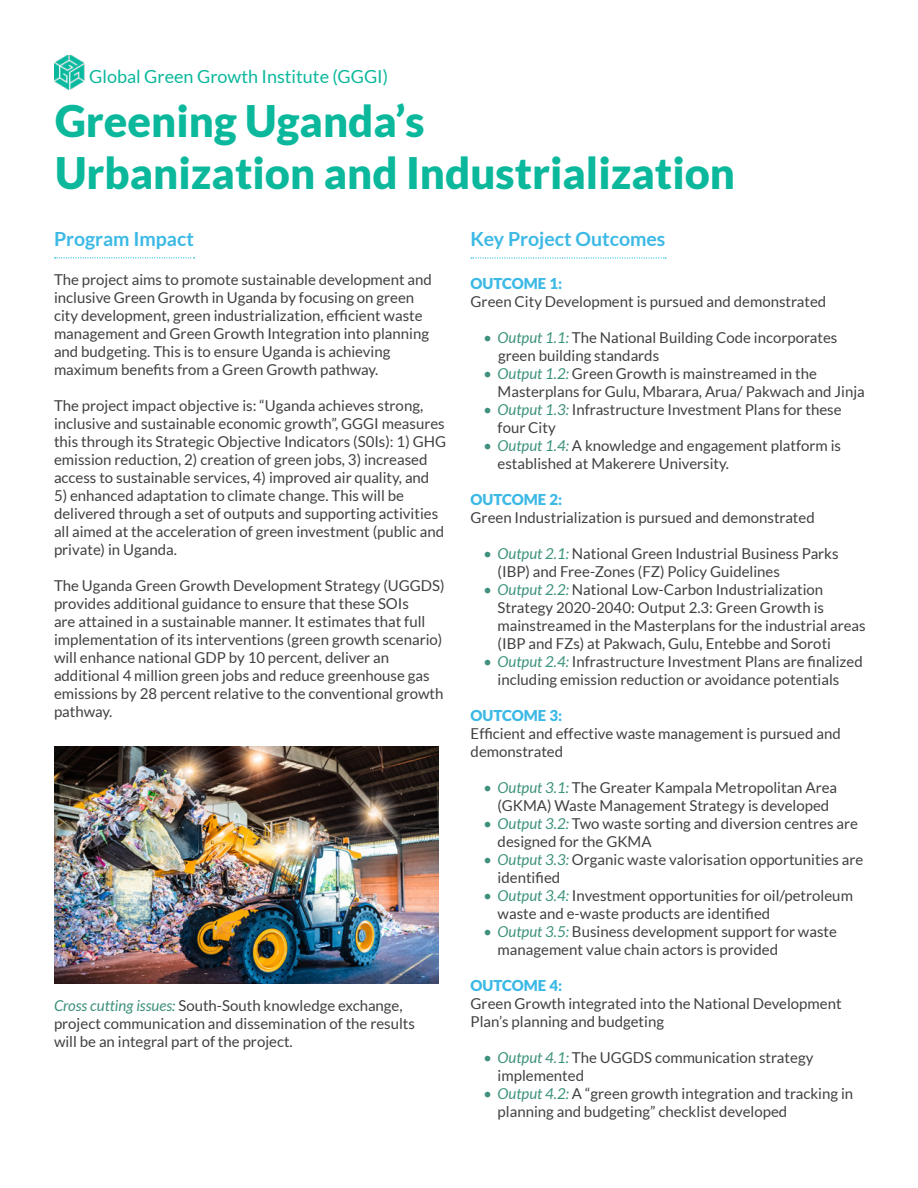
<style>
.page{position:relative;width:918px;height:1188px;background:#fff}
.page>*{position:absolute;margin:0;border:0;box-sizing:border-box;transform-origin:0 0}
.t1{font:900 43.5px/52.2px "Lato";color:#0bb89c}
.t2{font:700 19.5px "Lato";color:#3cb9e5}
.t3{font:18px "Lato";color:#0bb89c}
.t4{font:15px/18px "Lato";color:#414042}
.t5{font:900 15px "Lato";color:#3cb9e5}
.s1{font-style:italic;color:#3d917c}
</style>
<div class="page">
<svg style="left:471px;top:257px;width:195px;height:2px"></svg>
<svg style="left:55px;top:257px;width:139px;height:1px"></svg>
<img style="left:54px;top:55px;width:30px;height:34px">
<img style="left:54px;top:746px;width:384px;height:238px">
<p class="t3" style="left:89px;top:67px;width:300px">Global Green Growth Institute (GGGI)</p>
<h1 class="t1" style="left:55px;top:94px;width:682px">Greening Uganda’s<br>Urbanization and Industrialization</h1>
<h2 class="t2" style="left:54px;top:228px;width:142px">Program Impact</h2>
<p class="t4" style="left:54px;top:271px;width:379px">The project aims to promote sustainable development and inclusive Green Growth in Uganda by focusing on green city development, green industrialization, efficient waste management and Green Growth Integration into planning and budgeting. This is to ensure Uganda is achieving maximum benefits from a Green Growth pathway.</p>
<p class="t4" style="left:54px;top:397px;width:394px">The project impact objective is: “Uganda achieves strong, inclusive and sustainable economic growth”, GGGI measures this through its Strategic Objective Indicators (S0Is): 1) GHG emission reduction, 2) creation of green jobs, 3) increased access to sustainable services, 4) improved air quality, and</p>
<p class="t4" style="left:54px;top:487px;width:392px">5) enhanced adaptation to climate change. This will be delivered through a set of outputs and supporting activities all aimed at the acceleration of green investment (public and private) in Uganda.</p>
<p class="t4" style="left:54px;top:577px;width:392px">The Uganda Green Growth Development Strategy (UGGDS) provides additional guidance to ensure that these SOIs<br>are attained in a sustainable manner. It estimates that full implementation of its interventions (green growth scenario) will enhance national GDP by 10 percent, deliver an additional 4 million green jobs and reduce greenhouse gas emissions by 28 percent relative to the conventional growth pathway.</p>
<p class="t4" style="left:54px;top:996px;width:363px"><span class="s1">Cross cutting issues:</span> South-South knowledge exchange, project communication and dissemination of the results will be an integral part of the project.</p>
<h2 class="t2" style="left:471px;top:228px;width:196px">Key Project Outcomes</h2>
<p class="t5" style="left:471px;top:275px;width:93px">OUTCOME 1:</p>
<p class="t4" style="left:471px;top:292px;width:357px">Green City Development is pursued and demonstrated</p>
<p class="t4" style="left:498px;top:328px;width:341px;text-indent:-15px"><span class="s1">• Output 1.1:</span> The National Building Code incorporates green building standards</p>
<p class="t4" style="left:498px;top:364px;width:369px;text-indent:-15px"><span class="s1">• Output 1.2:</span> Green Growth is mainstreamed in the<br>Masterplans for Gulu, Mbarara, Arua/ Pakwach and Jinja</p>
<p class="t4" style="left:498px;top:400px;width:345px;text-indent:-15px"><span class="s1">• Output 1.3:</span> Infrastructure Investment Plans for these four City</p>
<p class="t4" style="left:498px;top:436px;width:345px;text-indent:-15px"><span class="s1">• Output 1.4:</span> A knowledge and engagement platform is established at Makerere University.</p>
<p class="t5" style="left:471px;top:491px;width:93px">OUTCOME 2:</p>
<p class="t4" style="left:471px;top:508px;width:346px">Green Industrialization is pursued and demonstrated</p>
<p class="t4" style="left:498px;top:544px;width:343px;text-indent:-15px"><span class="s1">• Output 2.1:</span> National Green Industrial Business Parks (IBP) and Free-Zones (FZ) Policy Guidelines</p>
<p class="t4" style="left:498px;top:580px;width:370px;text-indent:-15px"><span class="s1">• Output 2.2:</span> National Low-Carbon Industrialization Strategy 2020-2040: Output 2.3: Green Growth is mainstreamed in the Masterplans for the industrial areas (IBP and FZs) at Pakwach, Gulu, Entebbe and Soroti</p>
<p class="t4" style="left:483px;top:652px;width:381px;text-align:center"><span class="s1">• Output 2.4:</span> Infrastructure Investment Plans are finalized including emission reduction or avoidance potentials</p>
<p class="t5" style="left:471px;top:707px;width:93px">OUTCOME 3:</p>
<p class="t4" style="left:471px;top:724px;width:372px">Efficient and effective waste management is pursued and demonstrated</p>
<p class="t4" style="left:483px;top:778px;width:356px;text-align:center"><span class="s1">• Output 3.1:</span> The Greater Kampala Metropolitan Area (GKMA) Waste Management Strategy is developed</p>
<p class="t4" style="left:498px;top:814px;width:362px;text-indent:-15px"><span class="s1">• Output 3.2:</span> Two waste sorting and diversion centres are designed for the GKMA</p>
<p class="t4" style="left:498px;top:850px;width:367px;text-indent:-15px"><span class="s1">• Output 3.3:</span> Organic waste valorisation opportunities are identified</p>
<p class="t4" style="left:498px;top:886px;width:357px;text-indent:-15px"><span class="s1">• Output 3.4:</span> Investment opportunities for oil/petroleum waste and e-waste products are identified</p>
<p class="t4" style="left:498px;top:922px;width:341px;text-indent:-15px"><span class="s1">• Output 3.5:</span> Business development support for waste management value chain actors is provided</p>
<p class="t5" style="left:471px;top:977px;width:93px">OUTCOME 4:</p>
<p class="t4" style="left:471px;top:994px;width:373px">Green Growth integrated into the National Development<br>Plan’s planning and budgeting</p>
<p class="t4" style="left:498px;top:1048px;width:317px;text-indent:-15px"><span class="s1">• Output 4.1:</span> The UGGDS communication strategy implemented</p>
<p class="t4" style="left:498px;top:1084px;width:357px;text-indent:-15px"><span class="s1">• Output 4.2:</span> A “green growth integration and tracking in planning and budgeting” checklist developed</p>
</div>
